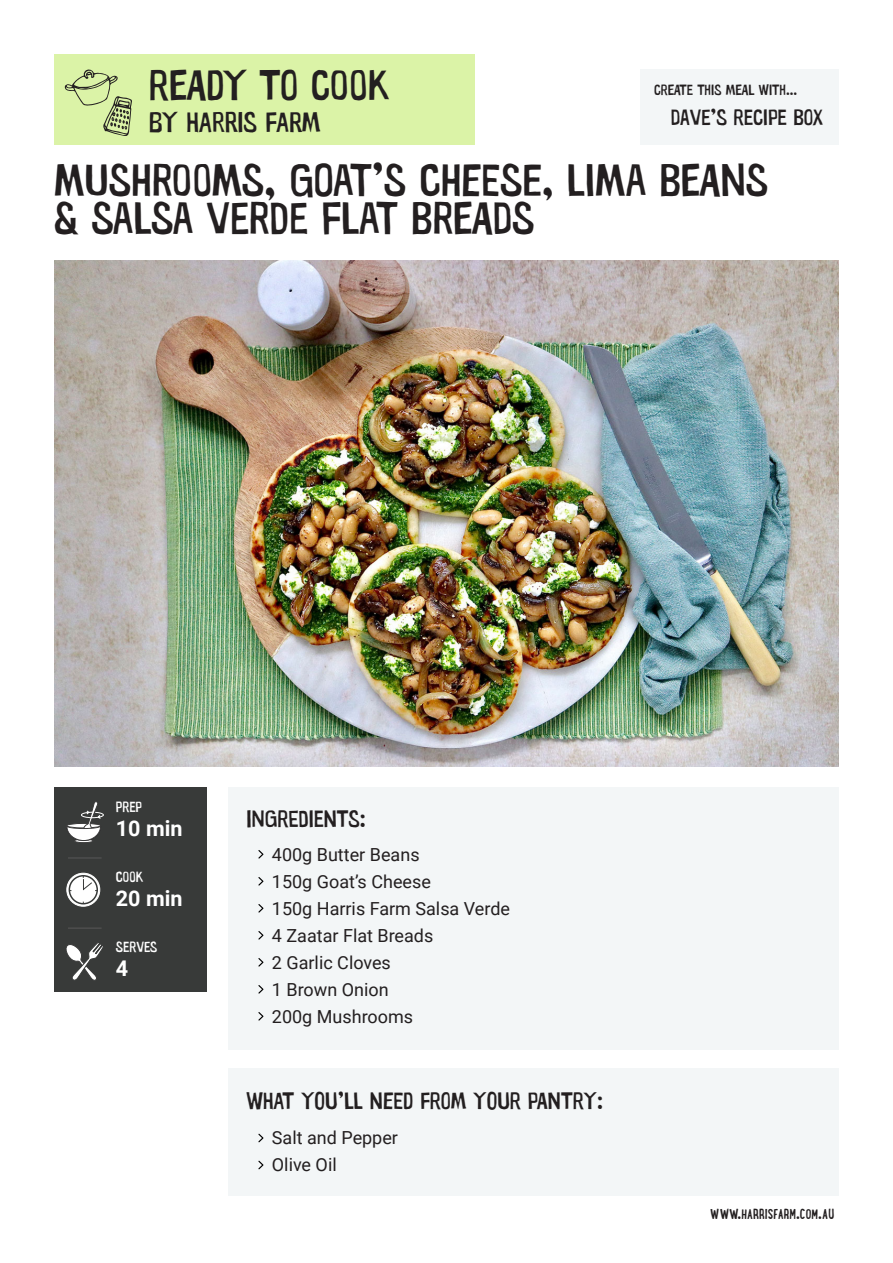
<style>
.page{position:relative;width:893px;height:1263px;background:#fff}
.page>*{position:absolute;margin:0;border:0;box-sizing:border-box;transform-origin:0 0}
.t1{font:46.05px/38.4px "Warugaki";color:#231f20}
.t2{font:43.2px "Warugaki";letter-spacing:-.005em;color:#231f20}
.t3{font:28.8px "Warugaki";color:#231f20}
.t4{font:24px "Warugaki";color:#231f20}
.t5{font:22.5px "Warugaki";color:#231f20}
.t6{font:700 21.6px "Roboto";color:#fff}
.t7{font:18px "Roboto";color:#231f20}
.t8{font:700 15px "Lunch Box";color:#231f20}
.t9{font:15px "Warugaki";color:#231f20}
.t10{font:15px "Warugaki";color:#fff}
</style>
<div class="page">
<div style="left:228px;top:787px;width:611px;height:263px;background:#f3f6f7"></div>
<div style="left:54px;top:54px;width:420px;height:90px;background:#dbf3a7"></div>
<div style="left:228px;top:1068px;width:611px;height:128px;background:#f3f6f7"></div>
<img style="left:54px;top:261px;width:785px;height:505px">
<div style="left:54px;top:787px;width:152px;height:204px;background:#383a39"></div>
<hr style="left:68px;top:857px;width:34px;height:1px;background:#535353">
<hr style="left:68px;top:927px;width:34px;height:2px;background:#535353">
<svg style="left:258px;top:850px;width:5px;height:8px"></svg>
<svg style="left:258px;top:985px;width:5px;height:8px"></svg>
<svg style="left:258px;top:877px;width:5px;height:8px"></svg>
<svg style="left:258px;top:1012px;width:5px;height:8px"></svg>
<svg style="left:258px;top:904px;width:5px;height:8px"></svg>
<svg style="left:258px;top:931px;width:5px;height:8px"></svg>
<svg style="left:258px;top:958px;width:5px;height:8px"></svg>
<svg style="left:258px;top:1134px;width:5px;height:8px"></svg>
<svg style="left:258px;top:1161px;width:5px;height:8px"></svg>
<div style="left:641px;top:69px;width:198px;height:75px;background:#f3f6f7"></div>
<svg style="left:64px;top:69px;width:68px;height:67px"></svg>
<svg style="left:66px;top:943px;width:37px;height:38px"></svg>
<div style="left:74px;top:839px;width:19px;height:4px;border:1px solid #3a3a3a;border-radius:50%"></div>
<svg style="left:67px;top:801px;width:37px;height:40px"></svg>
<svg style="left:67px;top:873px;width:33px;height:33px"></svg>
<div style="left:66px;top:873px;width:34px;height:34px;border:1px solid #fff;border-radius:50%"></div>
<div style="left:69px;top:876px;width:28px;height:28px;background:#fff;border-radius:50%"></div>
<div style="left:69px;top:875px;width:29px;height:29px;border:2px solid #383a39;border-radius:50%"></div>
<svg style="left:83px;top:875px;width:14px;height:16px"></svg>
<p class="t2" style="left:149px;top:58px;width:243px">READY TO COO K</p>
<p class="t3" style="left:149px;top:104px;width:173px">BY HARRIS FARM</p>
<p class="t9" style="left:654px;top:80px;width:145px">CREATE THIS MEAL WITH...</p>
<p class="t5" style="left:671px;top:104px;width:154px">DAVE’S RECIPE BOX</p>
<p class="t1" style="left:54px;top:160px;width:715px">MUSHROOMS, GOAT’S CHEESE, LIMA BEANS &amp; SALSA VERDE FLAT BREADS</p>
<p class="t10" style="left:116px;top:797px;width:28px">PREP</p>
<p class="t6" style="left:116px;top:813px;width:68px">10 min</p>
<p class="t10" style="left:116px;top:867px;width:29px">COOK</p>
<p class="t6" style="left:116px;top:883px;width:68px">20 min</p>
<p class="t10" style="left:116px;top:938px;width:43px">SERVES</p>
<p class="t6" style="left:116px;top:953px;width:14px">4</p>
<p class="t4" style="left:246px;top:804px;width:121px">INGREDIENTS:</p>
<p class="t7" style="left:272px;top:841px;width:149px">400g Butter Beans</p>
<p class="t7" style="left:272px;top:868px;width:160px">150g Goat’s Cheese</p>
<p class="t7" style="left:272px;top:895px;width:240px">150g Harris Farm Salsa Verde</p>
<p class="t7" style="left:272px;top:922px;width:163px">4 Zaatar Flat Breads</p>
<p class="t7" style="left:272px;top:949px;width:120px">2 Garlic Cloves</p>
<p class="t7" style="left:272px;top:976px;width:118px">1 Brown Onion</p>
<p class="t7" style="left:272px;top:1003px;width:143px">200g Mushrooms</p>
<p class="t4" style="left:246px;top:1085px;width:358px">WHAT YOU’LL NEED FROM YOUR PANTRY:</p>
<p class="t7" style="left:272px;top:1125px;width:128px">Salt and Pepper</p>
<p class="t7" style="left:272px;top:1152px;width:66px">Olive Oil</p>
<p class="t8" style="left:710px;top:1204px;width:126px">WWW.HARRISFARM.COM.AU</p>
</div>
